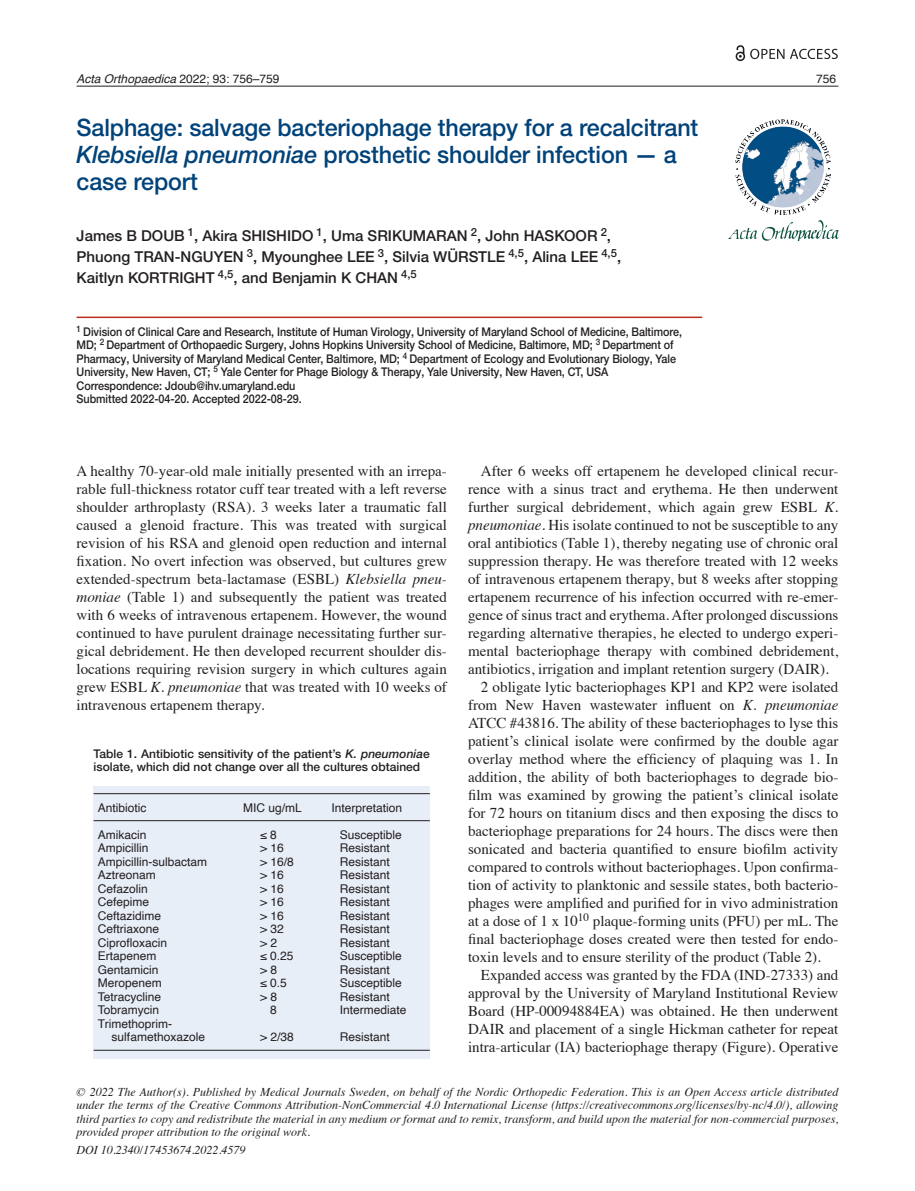
<style>
.page{position:relative;width:915px;height:1191px;background:#fff}
.page>*{position:absolute;margin:0;border:0;box-sizing:border-box;transform-origin:0 0}
.Titel{font:500 24px/27px "Helvetica Neue LTW1 G";letter-spacing:-.005em;color:#004279}
._5-Brödtext{font:15px/18px "Times";color:#231f20;text-align:justify}
._4-Brödstart{font:15px/18px "Times";color:#231f20;text-align:justify}
.Namn{font:500 15px/21px "Helvetica Neue LTW1 G";color:#231f20}
.Department{font:500 12px/13.5px "Helvetica Neue LTW1 G";letter-spacing:-.005em;color:#231f20;scale:.9 1}
.Styckeformat_1{font:italic 12px/13.5px "Times";color:#231f20;text-align:justify}
.Tabelltext{font:12px "Helvetica";color:#231f20}
._9-Tabellhuvud{font:500 12px/13.5px "Helvetica Neue LTW1 G";color:#231f20}
.t1{font:italic 12px "Helvetica";color:#231f20}
.s1{font-style:normal}
.s2{font-style:italic}
</style>
<div class="page">
<hr style="left:77px;top:86px;width:761px;height:1px;background:#231f20">
<hr style="left:77px;top:316px;width:625px;height:2px;background:#bc2e18">
<svg style="left:735px;top:45px;width:9px;height:16px"></svg>
<svg style="left:750px;top:49px;width:87px;height:10px"></svg>
<img style="left:727px;top:220px;width:112px;height:21px">
<img style="left:735px;top:119px;width:94px;height:95px">
<div style="left:94px;top:786px;width:335px;height:272px;background:#e8eef8"></div>
<hr style="left:94px;top:793px;width:335px;height:1px;background:#231f20">
<hr style="left:94px;top:820px;width:335px;height:1px;background:#231f20">
<hr style="left:94px;top:1050px;width:335px;height:1px;background:#231f20">
<p class="t1" style="left:77px;top:70px;width:204px">Acta Orthopaedica <span class="s1">2022; 93: 756–759</span></p>
<p class="Tabelltext" style="left:816px;top:70px;width:22px">756</p>
<p class="Titel" style="left:77px;top:114px;width:623px">Salphage: salvage bacteriophage therapy for a recalcitrant<br><span class="s2">Klebsiella pneumoniae</span> prosthetic shoulder infection — a case report</p>
<p class="Namn" style="left:77px;top:225px;width:546px">James B DOUB <sup>1</sup>, Akira SHISHIDO <sup>1</sup>, Uma SRIKUMARAN <sup>2</sup>, John HASKOOR <sup>2</sup>,<br>Phuong TRAN-NGUYEN <sup>3</sup>, Myounghee LEE <sup>3</sup>, Silvia WÜRSTLE <sup>4,5</sup>, Alina LEE <sup>4,5</sup>,<br>Kaitlyn KORTRIGHT <sup>4,5</sup>, and Benjamin K CHAN <sup>4,5</sup></p>
<p class="Department" style="left:77px;top:325px;width:674px"><sup>1</sup> Division of Clinical Care and Research, Institute of Human Virology, University of Maryland School of Medicine, Baltimore, MD; <sup>2</sup> Department of Orthopaedic Surgery, Johns Hopkins University School of Medicine, Baltimore, MD; <sup>3</sup> Department of Pharmacy, University of Maryland Medical Center, Baltimore, MD; <sup>4</sup> Department of Ecology and Evolutionary Biology, Yale University, New Haven, CT; <sup>5</sup> Yale Center for Phage Biology &amp; Therapy, Yale University, New Haven, CT, USA</p>
<p class="Department" style="left:77px;top:379px;width:245px">Correspondence: Jdoub@ihv.umaryland.edu</p>
<p class="Department" style="left:77px;top:392px;width:252px">Submitted 2022-04-20. Accepted 2022-08-29.</p>
<p class="_4-Brödstart" style="left:77px;top:460px;width:371px">A healthy 70-year-old male initially presented with an irrepa&shy;rable full-thickness rotator cuff tear treated with a left reverse shoulder arthroplasty (RSA). 3 weeks later a traumatic fall caused a glenoid fracture. This was treated with surgical revision of his RSA and glenoid open reduction and internal fixation. No overt infection was observed, but cultures grew extended-spectrum beta-lactamase (ESBL) <span class="s2">Klebsiella pneu&shy;moniae</span> (Table 1) and subsequently the patient was treated with 6 weeks of intravenous ertapenem. However, the wound continued to have purulent drainage necessitating further sur&shy;gical debridement. He then developed recurrent shoulder dis&shy;locations requiring revision surgery in which cultures again grew ESBL <span class="s2">K. pneumoniae</span> that was treated with 10 weeks of intravenous ertapenem therapy.</p>
<p class="_5-Brödtext" style="left:468px;top:460px;width:371px;text-indent:13px">After 6 weeks off ertapenem he developed clinical recur&shy;rence with a sinus tract and erythema. He then underwent further surgical debridement, which again grew ESBL <span class="s2">K. pneumoniae</span>. His isolate continued to not be susceptible to any oral antibiotics (Table 1), thereby negating use of chronic oral suppression therapy. He was therefore treated with 12 weeks of intravenous ertapenem therapy, but 8 weeks after stopping ertapenem recurrence of his infection occurred with re-emer&shy;gence of sinus tract and erythema. After prolonged discussions regarding alternative therapies, he elected to undergo experi&shy;mental bacteriophage therapy with combined debridement, antibiotics, irrigation and implant retention surgery (DAIR).</p>
<p class="_5-Brödtext" style="left:468px;top:676px;width:371px;text-indent:13px">2 obligate lytic bacteriophages KP1 and KP2 were isolated from New Haven wastewater influent on <span class="s2">K. pneumoniae </span>ATCC #43816. The ability of these bacteriophages to lyse this patient’s clinical isolate were confirmed by the double agar overlay method where the efficiency of plaquing was 1. In addition, the ability of both bacteriophages to degrade bio&shy;film was examined by growing the patient’s clinical isolate for 72 hours on titanium discs and then exposing the discs to bacteriophage preparations for 24 hours. The discs were then sonicated and bacteria quantified to ensure biofilm activity compared to controls without bacteriophages. Upon confirma&shy;tion of activity to planktonic and sessile states, both bacterio&shy;phages were amplified and purified for in vivo administration at a dose of 1 x 10<sup>10</sup> plaque-forming units (PFU) per mL. The final bacteriophage doses created were then tested for endo&shy;toxin levels and to ensure sterility of the product (Table 2).</p>
<p class="_5-Brödtext" style="left:468px;top:964px;width:371px;text-indent:13px">Expanded access was granted by the FDA (IND-27333) and approval by the University of Maryland Institutional Review Board (HP-00094884EA) was obtained. He then underwent DAIR and placement of a single Hickman catheter for repeat intra-articular (IA) bacteriophage therapy (Figure). Operative</p>
<p class="_9-Tabellhuvud" style="left:94px;top:746px;width:337px">Table 1. Antibiotic sensitivity of the patient’s <span class="s2">K. pneumonia</span>e isolate, which did not change over all the cultures obtained</p>
<p class="Tabelltext" style="left:98px;top:798px;width:50px">Antibiotic</p>
<p class="Tabelltext" style="left:243px;top:798px;width:60px">MIC ug/mL</p>
<p class="Tabelltext" style="left:331px;top:798px;width:72px">Interpretation</p>
<p class="Tabelltext" style="left:98px;top:825px;width:50px">Amikacin</p>
<p class="Tabelltext" style="left:260px;top:825px;width:18px">≤ 8</p>
<p class="Tabelltext" style="left:340px;top:825px;width:64px">Susceptible</p>
<p class="Tabelltext" style="left:98px;top:838px;width:52px">Ampicillin</p>
<p class="Tabelltext" style="left:260px;top:838px;width:25px">&gt; 16</p>
<p class="Tabelltext" style="left:340px;top:838px;width:52px">Resistant</p>
<p class="Tabelltext" style="left:98px;top:852px;width:111px">Ampicillin-sulbactam</p>
<p class="Tabelltext" style="left:260px;top:852px;width:35px">&gt; 16/8</p>
<p class="Tabelltext" style="left:340px;top:852px;width:52px">Resistant</p>
<p class="Tabelltext" style="left:98px;top:865px;width:60px">Aztreonam</p>
<p class="Tabelltext" style="left:260px;top:865px;width:25px">&gt; 16</p>
<p class="Tabelltext" style="left:340px;top:865px;width:52px">Resistant</p>
<p class="Tabelltext" style="left:98px;top:879px;width:52px">Cefazolin</p>
<p class="Tabelltext" style="left:260px;top:879px;width:25px">&gt; 16</p>
<p class="Tabelltext" style="left:340px;top:879px;width:52px">Resistant</p>
<p class="Tabelltext" style="left:98px;top:892px;width:53px">Cefepime</p>
<p class="Tabelltext" style="left:260px;top:892px;width:25px">&gt; 16</p>
<p class="Tabelltext" style="left:340px;top:892px;width:52px">Resistant</p>
<p class="Tabelltext" style="left:98px;top:906px;width:65px">Ceftazidime</p>
<p class="Tabelltext" style="left:260px;top:906px;width:25px">&gt; 16</p>
<p class="Tabelltext" style="left:340px;top:906px;width:52px">Resistant</p>
<p class="Tabelltext" style="left:98px;top:919px;width:63px">Ceftriaxone</p>
<p class="Tabelltext" style="left:260px;top:919px;width:25px">&gt; 32</p>
<p class="Tabelltext" style="left:340px;top:919px;width:52px">Resistant</p>
<p class="Tabelltext" style="left:98px;top:933px;width:71px">Ciprofloxacin</p>
<p class="Tabelltext" style="left:260px;top:933px;width:19px">&gt; 2</p>
<p class="Tabelltext" style="left:340px;top:933px;width:52px">Resistant</p>
<p class="Tabelltext" style="left:98px;top:946px;width:60px">Ertapenem</p>
<p class="Tabelltext" style="left:260px;top:946px;width:35px">≤ 0.25</p>
<p class="Tabelltext" style="left:340px;top:946px;width:64px">Susceptible</p>
<p class="Tabelltext" style="left:98px;top:960px;width:62px">Gentamicin</p>
<p class="Tabelltext" style="left:260px;top:960px;width:19px">&gt; 8</p>
<p class="Tabelltext" style="left:340px;top:960px;width:52px">Resistant</p>
<p class="Tabelltext" style="left:98px;top:973px;width:66px">Meropenem</p>
<p class="Tabelltext" style="left:260px;top:973px;width:28px">≤ 0.5</p>
<p class="Tabelltext" style="left:340px;top:973px;width:64px">Susceptible</p>
<p class="Tabelltext" style="left:98px;top:987px;width:65px">Tetracycline</p>
<p class="Tabelltext" style="left:260px;top:987px;width:19px">&gt; 8</p>
<p class="Tabelltext" style="left:340px;top:987px;width:52px">Resistant</p>
<p class="Tabelltext" style="left:98px;top:1000px;width:63px">Tobramycin</p>
<p class="Tabelltext" style="left:270px;top:1000px;width:8px">8</p>
<p class="Tabelltext" style="left:340px;top:1000px;width:68px">Intermediate</p>
<p class="Tabelltext" style="left:98px;top:1014px;width:76px">Trimethoprim-</p>
<p class="Tabelltext" style="left:112px;top:1027px;width:95px">sulfamethoxazole</p>
<p class="Tabelltext" style="left:260px;top:1027px;width:35px">&gt; 2/38</p>
<p class="Tabelltext" style="left:340px;top:1027px;width:52px">Resistant</p>
<p class="Styckeformat_1" style="left:77px;top:1084px;width:763px">© 2022 The Author(s). Published by Medical Journals Sweden, on behalf of the Nordic Orthopedic Federation. This is an Open Access article distributed under the terms of the Creative Commons Attribution-NonCommercial 4.0 International License (https://creativecommons.org/licenses/by-nc/4.0/), allowing third parties to copy and redistribute the material in any medium or format and to remix, transform, and build upon the material for non-commercial purposes, provided proper attribution to the original work.</p>
<p class="Styckeformat_1" style="left:77px;top:1142px;width:170px">DOI 10.2340/17453674.2022.4579</p>
</div>
